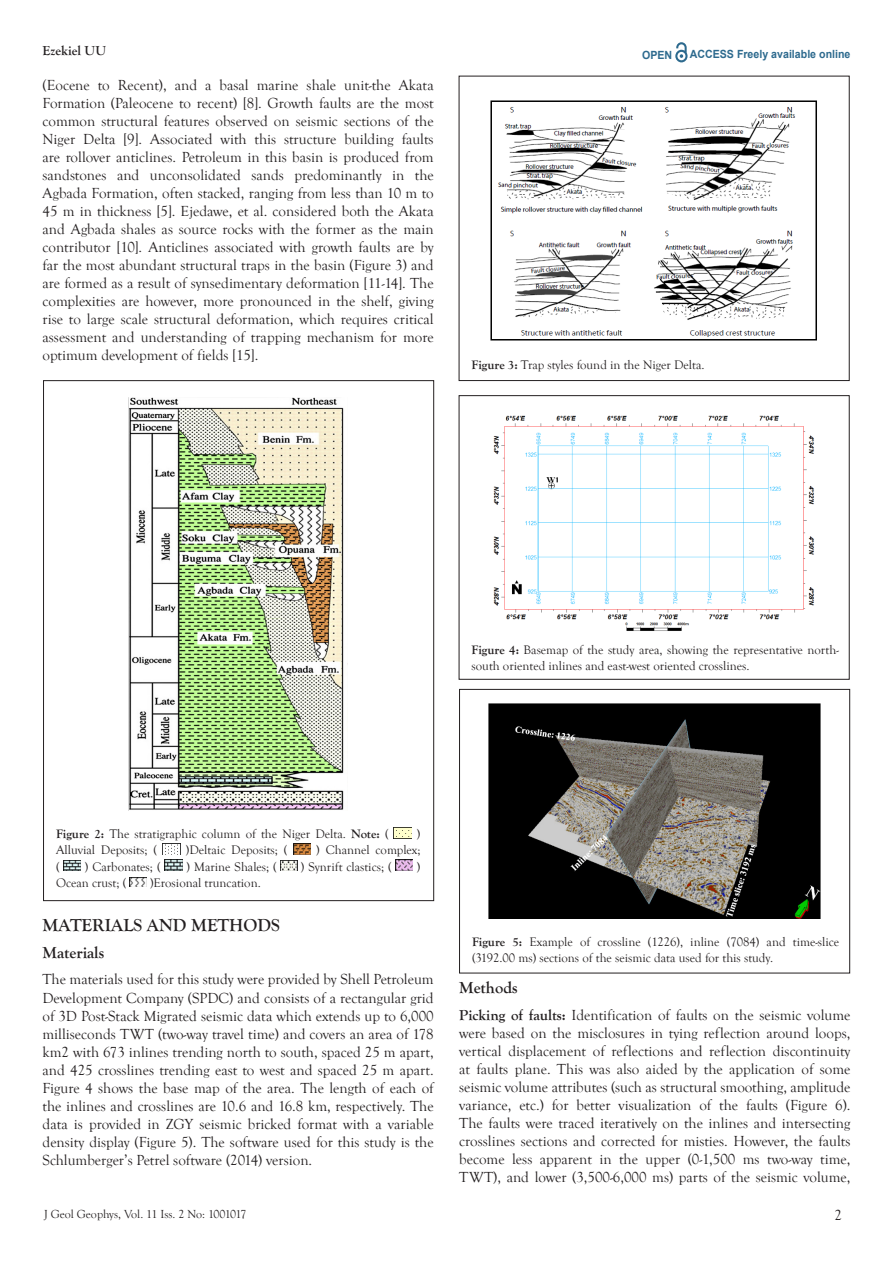
<style>
.page{position:relative;width:893px;height:1263px;background:#fff}
.page>*{position:absolute;margin:0;border:0;box-sizing:border-box;transform-origin:0 0}
.t1{font:700 18px "Goudy Old Style T";color:#231f20}
.t2{font:700 16.5px "Goudy Old Style T";color:#231f20}
.t3{font:15px/18px "Goudy Old Style T";color:#231f20;text-align:justify}
.t4{font:700 13.5px "Goudy Old Style T";color:#231f20}
.t5{font:12.75px/16.2px "Goudy Old Style T";color:#231f20}
.t6{font:12px "Goudy Old Style T";color:#231f20}
.t7{font:700 11.25px "Arial";color:#2d6a8e;scale:.94 1}
.s1{font-weight:700}
</style>
<div class="page">
<svg style="left:675px;top:43px;width:12px;height:19px"></svg>
<img style="left:128px;top:397px;width:220px;height:414px">
<img style="left:394px;top:827px;width:18px;height:11px">
<img style="left:165px;top:844px;width:13px;height:10px">
<img style="left:293px;top:844px;width:17px;height:10px">
<img style="left:64px;top:860px;width:17px;height:11px">
<img style="left:165px;top:860px;width:18px;height:11px">
<img style="left:281px;top:860px;width:16px;height:11px">
<img style="left:396px;top:860px;width:17px;height:11px">
<img style="left:130px;top:877px;width:17px;height:10px">
<img style="left:490px;top:100px;width:327px;height:241px">
<img style="left:493px;top:415px;width:321px;height:216px">
<img style="left:488px;top:704px;width:332px;height:215px">
<div style="left:459px;top:689px;width:391px;height:284px;border:1px solid #231f20"></div>
<p class="t4" style="left:43px;top:43px;width:65px">Ezekiel UU</p>
<p class="t7" style="left:642px;top:47px;width:34px">OPEN</p>
<p class="t7" style="left:690px;top:46px;width:172px">ACCESS Freely available online</p>
<p class="t3" style="left:43px;top:77px;width:393px">(Eocene to Recent), and a basal marine shale unit-the Akata Formation (Paleocene to recent) [8]. Growth faults are the most common structural features observed on seismic sections of the Niger Delta [9]. Associated with this structure building faults are rollover anticlines. Petroleum in this basin is produced from sandstones and unconsolidated sands predominantly in the Agbada Formation, often stacked, ranging from less than 10 m to 45 m in thickness [5]. Ejedawe, et al. considered both the Akata and Agbada shales as source rocks with the former as the main contributor [10]. Anticlines associated with growth faults are by far the most abundant structural traps in the basin (Figure 3) and are formed as a result of synsedimentary deformation [11-14]. The complexities are however, more pronounced in the shelf, giving rise to large scale structural deformation, which requires critical assessment and understanding of trapping mechanism for more optimum development of fields [15].</p>
<p class="t5" style="left:472px;top:357px;width:235px"><span class="s1">Figure 3:</span> Trap styles found in the Niger Delta.</p>
<p class="t5" style="left:472px;top:642px;width:369px"><span class="s1">Figure 4:</span> Basemap of the study area, showing the representative north&shy;south oriented inlines and east-west oriented crosslines.</p>
<p class="t5" style="left:56px;top:826px;width:334px"><span class="s1">Figure 2:</span> The stratigraphic column of the Niger Delta. <span class="s1">Note:</span> (</p>
<p class="t5" style="left:417px;top:826px;width:5px">)</p>
<p class="t5" style="left:56px;top:842px;width:102px">Alluvial Deposits; (</p>
<p class="t5" style="left:186px;top:842px;width:103px">)Deltaic Deposits; (</p>
<p class="t5" style="left:316px;top:842px;width:106px">) Channel complex;</p>
<p class="t5" style="left:56px;top:859px;width:5px">(</p>
<p class="t5" style="left:85px;top:859px;width:77px">) Carbonates; (</p>
<p class="t5" style="left:187px;top:859px;width:92px">) Marine Shales; (</p>
<p class="t5" style="left:301px;top:859px;width:92px">) Synrift clastics; (</p>
<p class="t5" style="left:417px;top:859px;width:5px">)</p>
<p class="t5" style="left:56px;top:875px;width:72px">Ocean crust; (</p>
<p class="t5" style="left:150px;top:875px;width:112px">)Erosional truncation.</p>
<p class="t1" style="left:43px;top:915px;width:239px">MATERIALS AND METHODS</p>
<p class="t2" style="left:43px;top:943px;width:63px">Materials</p>
<p class="t3" style="left:43px;top:971px;width:393px">The materials used for this study were provided by Shell Petroleum Development Company (SPDC) and consists of a rectangular grid of 3D Post-Stack Migrated seismic data which extends up to 6,000 milliseconds TWT (two-way travel time) and covers an area of 178 km2 with 673 inlines trending north to south, spaced 25 m apart, and 425 crosslines trending east to west and spaced 25 m apart.<br>Figure 4 shows the base map of the area. The length of each of the inlines and crosslines are 10.6 and 16.8 km, respectively. The data is provided in ZGY seismic bricked format with a variable density display (Figure 5). The software used for this study is the Schlumberger’s Petrel software (2014) version.</p>
<p class="t2" style="left:459px;top:979px;width:60px">Methods</p>
<p class="t5" style="left:472px;top:934px;width:369px"><span class="s1">Figure 5:</span> Example of crossline (1226), inline (7084) and time-slice (3192.00 ms) sections of the seismic data used for this study.</p>
<p class="t3" style="left:459px;top:1006px;width:393px"><span class="s1">Picking of faults:</span> Identification of faults on the seismic volume were based on the misclosures in tying reflection around loops, vertical displacement of reflections and reflection discontinuity at faults plane. This was also aided by the application of some seismic volume attributes (such as structural smoothing, amplitude variance, etc.) for better visualization of the faults (Figure 6).<br>The faults were traced iteratively on the inlines and intersecting crosslines sections and corrected for misties. However, the faults become less apparent in the upper (0-1,500 ms two-way time, TWT), and lower (3,500-6,000 ms) parts of the seismic volume,</p>
<p class="t6" style="left:44px;top:1207px;width:204px">J Geol Geophys, Vol. 11 Iss. 2 No: 1001017</p>
<p class="t3" style="left:834px;top:1207px;width:9px">2</p>
</div>
